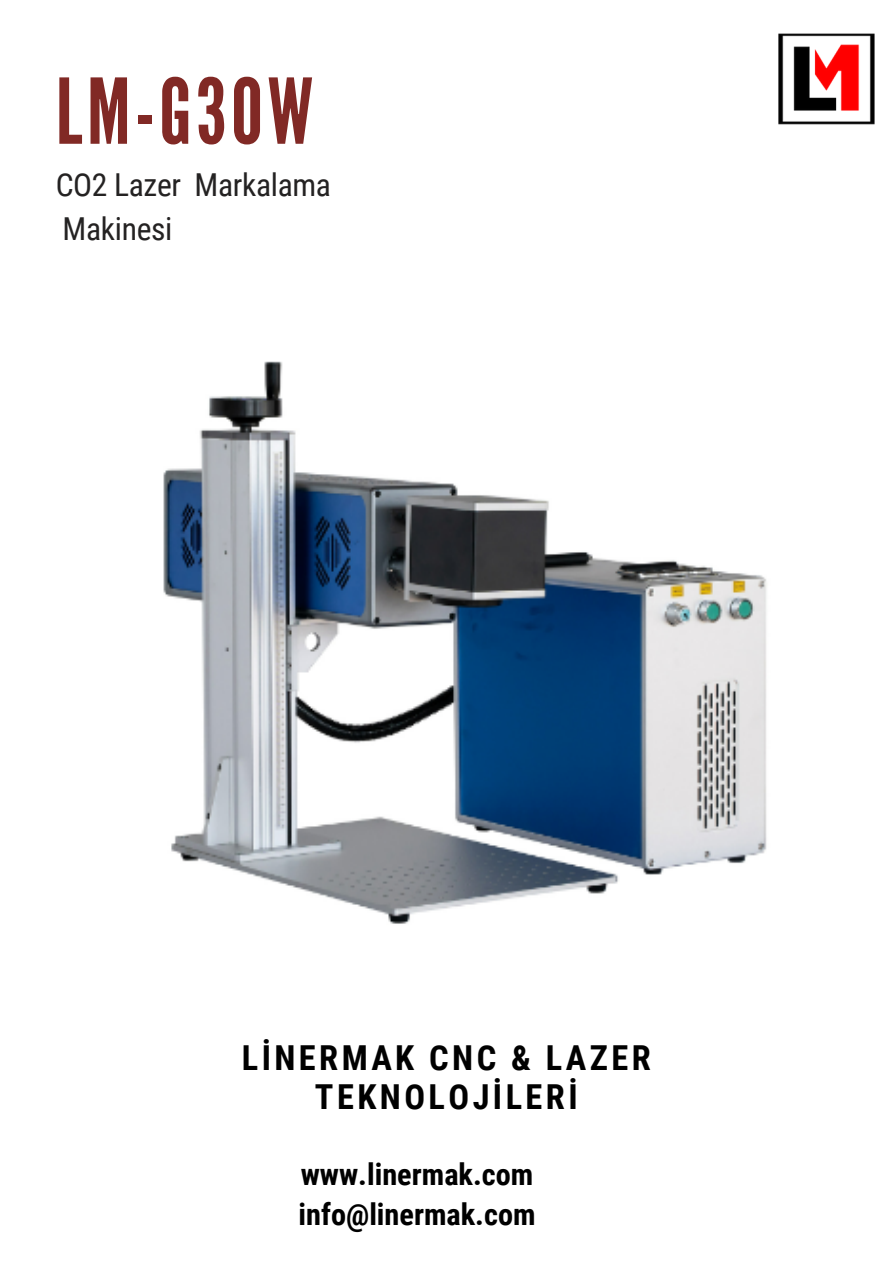
<style>
.page{position:relative;width:893px;height:1264px;background:#fff}
.page>*{position:absolute;margin:0;border:0;box-sizing:border-box;transform-origin:0 0}
.t1{font:90.3px "League Gothic";letter-spacing:.05em;color:#812925}
.t2{font:700 34.35px/39.3px "Roboto Condensed";letter-spacing:.1em;color:#000;text-align:center}
.t3{font:31.65px/43.5px "Roboto Condensed";letter-spacing:-.01em;color:#242222}
.t4{font:700 30.3px/40.5px "Roboto Condensed";color:#000}
</style>
<div class="page">
<img style="left:778px;top:33px;width:95px;height:92px">
<img style="left:163px;top:361px;width:604px;height:563px">
<h1 class="t1" style="left:56px;top:59px;width:259px">LM-G30W</h1>
<p class="t3" style="left:56px;top:163px;width:277px">CO2 Lazer Markalama<br>Makinesi</p>
<p class="t2" style="left:242px;top:1038px;width:410px">LİNERMAK CNC &amp; LAZER<br>TEKNOLOJİLERİ</p>
<p class="t4" style="left:298px;top:1154px;width:238px">www.linermak.com info@linermak.com</p>
</div>
